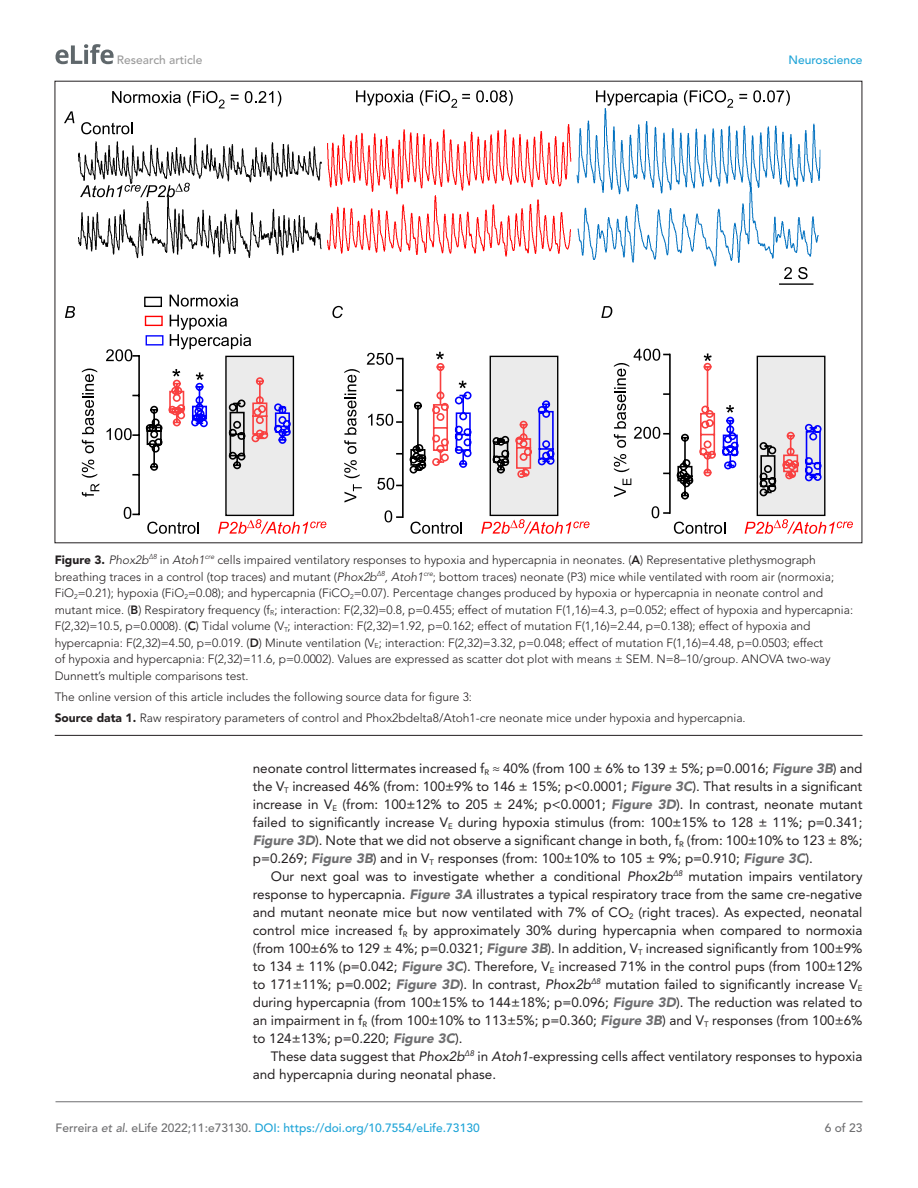
<style>
.page{position:relative;width:918px;height:1188px;background:#fff}
.page>*{position:absolute;margin:0;border:0;box-sizing:border-box;transform-origin:0 0}
.t1{font:13.5px/18px "Avenir LT Std";color:#231f20;text-align:justify}
.t2{font:300 12px/16.5px "Avenir LT Std";color:#231f20}
.t3{font:500 12px "Avenir LT Std";color:#1ea4d7}
.t4{font:500 12px "Avenir LT Std";color:#9a9a9a}
.t5{font:500 12px "Avenir LT Std";color:#6e6e70}
.s1{font-weight:900}
.s2{font-style:italic}
.s3{font-weight:800}
.s4{font-weight:900;font-style:italic;color:#6e6e70}
.s5{color:#6e6e70}
.s6{font-style:italic;color:#6e6e70}
</style>
<div class="page">
<svg style="left:56px;top:44px;width:58px;height:20px"></svg>
<hr style="left:56px;top:1101px;width:806px;height:1px;background:#6e6e70">
<hr style="left:55px;top:735px;width:807px;height:1px;background:#231f20">
<div style="left:757px;top:356px;width:68px;height:160px;background:#ebebeb;border:1px solid #000"></div>
<img style="left:79px;top:108px;width:742px;height:159px">
<svg style="left:82px;top:460px;width:17px;height:37px"></svg>
<svg style="left:82px;top:369px;width:15px;height:84px"></svg>
<svg style="left:614px;top:478px;width:17px;height:19px"></svg>
<svg style="left:614px;top:454px;width:15px;height:18px"></svg>
<div style="left:144px;top:297px;width:18px;height:10px;border:1px solid #000"></div>
<svg style="left:745px;top:519px;width:108px;height:15px"></svg>
<svg style="left:64px;top:111px;width:10px;height:12px"></svg>
<svg style="left:65px;top:306px;width:10px;height:12px"></svg>
<svg style="left:601px;top:306px;width:11px;height:12px"></svg>
<hr style="left:779px;top:283px;width:35px;height:2px;background:#000">
<svg style="left:784px;top:267px;width:8px;height:12px"></svg>
<svg style="left:798px;top:267px;width:10px;height:12px"></svg>
<svg style="left:112px;top:91px;width:69px;height:12px"></svg>
<svg style="left:187px;top:91px;width:38px;height:17px"></svg>
<svg style="left:231px;top:95px;width:8px;height:5px"></svg>
<svg style="left:245px;top:91px;width:36px;height:15px"></svg>
<svg style="left:356px;top:90px;width:57px;height:16px"></svg>
<svg style="left:420px;top:90px;width:50px;height:18px"></svg>
<svg style="left:476px;top:90px;width:37px;height:16px"></svg>
<svg style="left:596px;top:90px;width:82px;height:16px"></svg>
<svg style="left:684px;top:90px;width:49px;height:18px"></svg>
<svg style="left:739px;top:94px;width:8px;height:5px"></svg>
<svg style="left:753px;top:90px;width:37px;height:16px"></svg>
<svg style="left:81px;top:122px;width:52px;height:12px"></svg>
<svg style="left:80px;top:183px;width:110px;height:14px"></svg>
<hr style="left:138px;top:355px;width:2px;height:160px;background:#000">
<svg style="left:124px;top:507px;width:15px;height:12px"></svg>
<svg style="left:132px;top:474px;width:6px;height:2px"></svg>
<svg style="left:107px;top:428px;width:32px;height:12px"></svg>
<svg style="left:106px;top:349px;width:33px;height:12px"></svg>
<svg style="left:145px;top:295px;width:445px;height:239px"></svg>
<hr style="left:669px;top:354px;width:2px;height:160px;background:#000">
<svg style="left:652px;top:506px;width:73px;height:28px"></svg>
<svg style="left:614px;top:349px;width:56px;height:99px"></svg>
<svg style="left:676px;top:353px;width:146px;height:147px"></svg>
<p class="t4" style="left:117px;top:53px;width:87px">Research article</p>
<p class="t3" style="left:788px;top:53px;width:76px">Neuroscience</p>
<p class="t2" style="left:55px;top:552px;width:800px"><span class="s1">Figure 3.</span> <span class="s2">Phox2b</span><sup>Δ8</sup> in <span class="s2">Atoh1</span><sup>cre</sup> cells impaired ventilatory responses to hypoxia and hypercapnia in neonates. (<span class="s3">A</span>) Representative plethysmograph breathing traces in a control (top traces) and mutant (<span class="s2">Phox2b</span><sup>∆8</sup><span class="s2">, Atoh1</span><sup>cre</sup>; bottom traces) neonate (P3) mice while ventilated with room air (normoxia; FiO<sub>2</sub>=0.21); hypoxia (FiO<sub>2</sub>=0.08); and hypercapnia (FiCO<sub>2</sub>=0.07). Percentage changes produced by hypoxia or hypercapnia in neonate control and mutant mice. (<span class="s3">B</span>) Respiratory frequency (f<sub>R</sub>; interaction: F(2,32)=0.8, p=0.455; effect of mutation F(1,16)=4.3, p=0.052; effect of hypoxia and hypercapnia:<br>F(2,32)=10.5, p=0.0008). (<span class="s3">C</span>) Tidal volume (V<sub>T</sub>; interaction: F(2,32)=1.92, p=0.162; effect of mutation F(1,16)=2.44, p=0.138); effect of hypoxia and hypercapnia: F(2,32)=4.50, p=0.019. (<span class="s3">D</span>) Minute ventilation (V<sub>E</sub>; interaction: F(2,32)=3.32, p=0.048; effect of mutation F(1,16)=4.48, p=0.0503; effect<br>of hypoxia and hypercapnia: F(2,32)=11.6, p=0.0002). Values are expressed as scatter dot plot with means ± SEM. N=8–10/group. ANOVA two-way Dunnett’s multiple comparisons test.</p>
<p class="t2" style="left:55px;top:686px;width:692px;line-height:21px">The online version of this article includes the following source data for figure 3:<br><span class="s1">Source data 1.</span> Raw respiratory parameters of control and Phox2bdelta8/Atoh1-cre neonate mice under hypoxia and hypercapnia.</p>
<p class="t1" style="left:253px;top:760px;width:611px">neonate control littermates increased f<sub>R</sub> ≈ 40% (from 100 ± 6% to 139 ± 5%; p=0.0016; <span class="s4">Figure 3B</span>) and the V<sub>T</sub> increased 46% (from: 100±9% to 146 ± 15%; p&lt;0.0001; <span class="s4">Figure 3C</span>). That results in a significant increase in V<sub>E</sub> (from: 100±12% to 205 ± 24%; p&lt;0.0001; <span class="s4">Figure 3D</span>). In contrast, neonate mutant failed to significantly increase V<sub>E</sub> during hypoxia stimulus (from: 100±15% to 128 ± 11%; p=0.341; <span class="s4">Figure 3D</span>). Note that we did not observe a significant change in both, f<sub>R</sub> (from: 100±10% to 123 ± 8%; p=0.269; <span class="s4">Figure 3B</span>) and in V<sub>T</sub> responses (from: 100±10% to 105 ± 9%; p=0.910; <span class="s4">Figure 3C</span>).</p>
<p class="t1" style="left:253px;top:868px;width:611px;text-indent:18px">Our next goal was to investigate whether a conditional <span class="s2">Phox2b</span><sup>Δ8</sup> mutation impairs ventilatory response to hypercapnia. <span class="s4">Figure 3A</span> illustrates a typical respiratory trace from the same cre-negative and mutant neonate mice but now ventilated with 7% of CO<sub>2</sub> (right traces). As expected, neonatal control mice increased f<sub>R</sub> by approximately 30% during hypercapnia when compared to normoxia (from 100±6% to 129 ± 4%; p=0.0321; <span class="s4">Figure 3B</span>). In addition, V<sub>T</sub> increased significantly from 100±9% to 134 ± 11% (p=0.042; <span class="s4">Figure 3C</span>). Therefore, V<sub>E</sub> increased 71% in the control pups (from 100±12% to 171±11%; p=0.002; <span class="s4">Figure 3D</span>). In contrast, <span class="s2">Phox2b</span><sup>Δ8</sup> mutation failed to significantly increase V<sub>E </sub>during hypercapnia (from 100±15% to 144±18%; p=0.096; <span class="s4">Figure 3D</span>). The reduction was related to an impairment in f<sub>R</sub> (from 100±10% to 113±5%; p=0.360; <span class="s4">Figure 3B</span>) and V<sub>T</sub> responses (from 100±6% to 124±13%; p=0.220; <span class="s4">Figure 3C</span>).</p>
<p class="t1" style="left:253px;top:1048px;width:611px;text-indent:18px">These data suggest that <span class="s2">Phox2b</span><sup>Δ8</sup> in <span class="s2">Atoh1</span>-expressing cells affect ventilatory responses to hypoxia and hypercapnia during neonatal phase.</p>
<p class="t3" style="left:56px;top:1121px;width:426px"><span class="s5">Ferreira</span> <span class="s6">et al</span><span class="s5">. eLife 2022;11:e73130.</span> DOI: https://doi.org/10.7554/eLife.73130</p>
<p class="t5" style="left:825px;top:1121px;width:39px">6 of 23</p>
</div>
